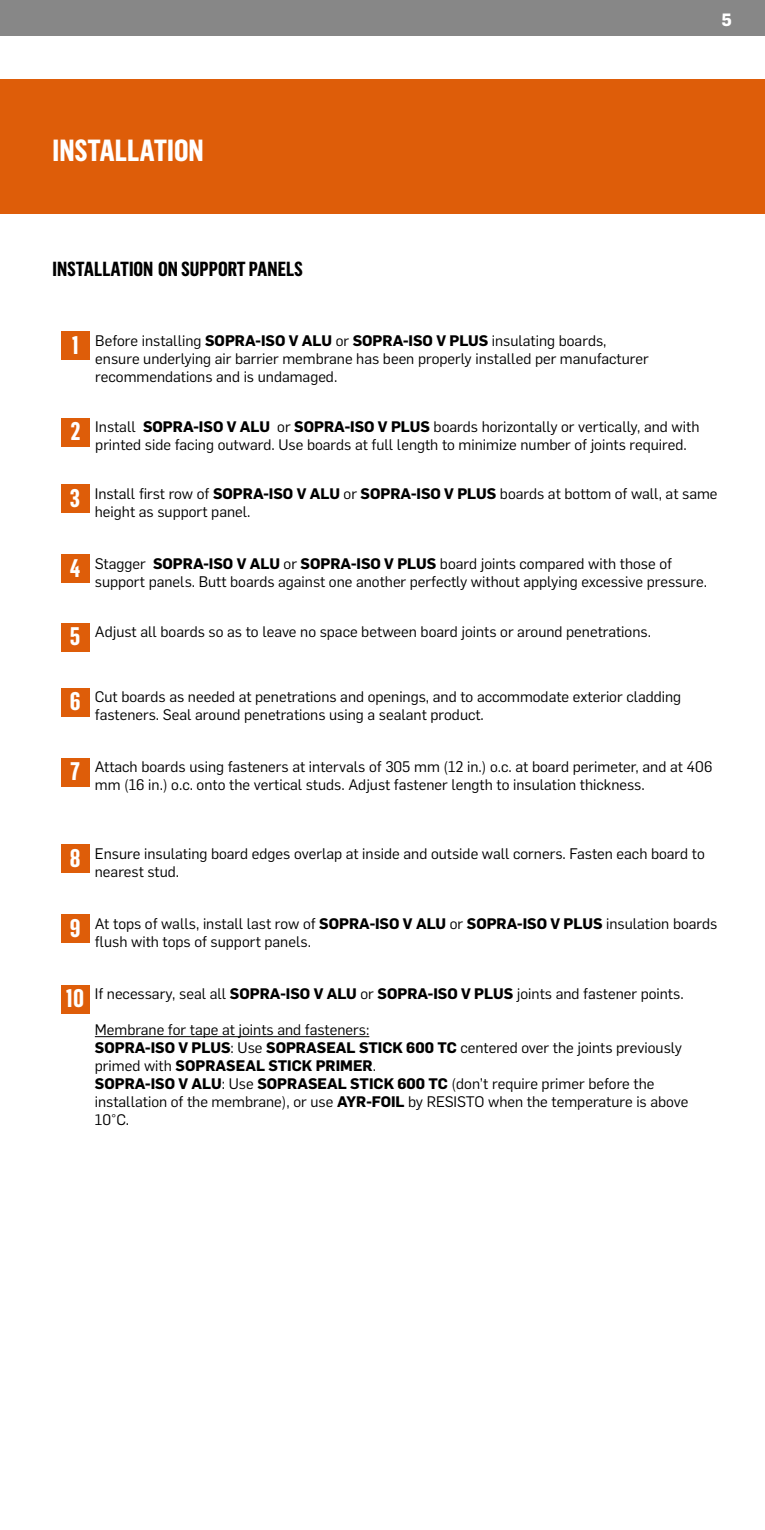
<style>
.page{position:relative;width:765px;height:1530px;background:#fff}
.page>*{position:absolute;margin:0;border:0;box-sizing:border-box;transform-origin:0 0}
.t1{font:700 30px "Flama Condensed";color:#fff}
.t2{font:700 20px "Flama Condensed";color:#000}
.t3{font:700 17.5px "Flama";color:#fff}
.t4{font:15px/18px "Flama";color:#000}
.s1{font-family:"Flama Condensed";font-weight:700;font-size:25px;color:#fff}
.s2{font-weight:700}
</style>
<div class="page">
<div style="left:0;top:0;width:765px;height:36px;background:#878787"></div>
<div style="left:0;top:79px;width:765px;height:135px;background:#de5d09"></div>
<div style="left:62px;top:332px;width:28px;height:28px;background:#de5d09"></div>
<div style="left:62px;top:418px;width:28px;height:28px;background:#de5d09"></div>
<div style="left:61px;top:485px;width:29px;height:28px;background:#de5d09"></div>
<div style="left:61px;top:555px;width:29px;height:28px;background:#de5d09"></div>
<div style="left:61px;top:623px;width:29px;height:29px;background:#de5d09"></div>
<div style="left:61px;top:688px;width:29px;height:28px;background:#de5d09"></div>
<div style="left:61px;top:758px;width:29px;height:29px;background:#de5d09"></div>
<div style="left:61px;top:845px;width:29px;height:28px;background:#de5d09"></div>
<div style="left:61px;top:915px;width:29px;height:28px;background:#de5d09"></div>
<div style="left:61px;top:985px;width:29px;height:28px;background:#de5d09"></div>
<hr style="left:95px;top:1036px;width:274px;height:1px;background:#000">
<h1 class="t1" style="left:53px;top:131px;width:153px">INSTALLATION</h1>
<h2 class="t2" style="left:53px;top:257px;width:252px">INSTALLATION ON SUPPORT PANELS</h2>
<p class="t3" style="left:721px;top:7px;width:12px">5</p>
<p class="t4" style="left:95px;top:331px;width:555px;text-indent:-23px"><span class="s1">1</span> Before installing <span class="s2">SOPRA-ISO V ALU</span> or <span class="s2">SOPRA-ISO V PLUS</span> insulating boards, ensure underlying air barrier membrane has been properly installed per manufacturer recommendations and is undamaged.</p>
<p class="t4" style="left:95px;top:417px;width:606px;text-indent:-25px"><span class="s1">2</span> Install <span class="s2">SOPRA-ISO V ALU</span> or <span class="s2">SOPRA-ISO V PLUS</span> boards horizontally or vertically, and with printed side facing outward. Use boards at full length to minimize number of joints required.</p>
<p class="t4" style="left:95px;top:484px;width:624px;text-indent:-25px"><span class="s1">3</span> Install first row of <span class="s2">SOPRA-ISO V ALU</span> or <span class="s2">SOPRA-ISO V PLUS</span> boards at bottom of wall, at same height as support panel.</p>
<p class="t4" style="left:95px;top:554px;width:614px;text-indent:-25px"><span class="s1">4</span> Stagger <span class="s2">SOPRA-ISO V ALU</span> or <span class="s2">SOPRA-ISO V PLUS</span> board joints compared with those of support panels. Butt boards against one another perfectly without applying excessive pressure.</p>
<p class="t4" style="left:70px;top:622px;width:583px"><span class="s1">5</span> Adjust all boards so as to leave no space between board joints or around penetrations.</p>
<p class="t4" style="left:95px;top:687px;width:588px;text-indent:-25px"><span class="s1">6</span> Cut boards as needed at penetrations and openings, and to accommodate exterior cladding fasteners. Seal around penetrations using a sealant product.</p>
<p class="t4" style="left:95px;top:757px;width:619px;text-indent:-25px"><span class="s1">7</span> Attach boards using fasteners at intervals of 305 mm (12 in.) o.c. at board perimeter, and at 406 mm (16 in.) o.c. onto the vertical studs. Adjust fastener length to insulation thickness.</p>
<p class="t4" style="left:95px;top:844px;width:611px;text-indent:-25px"><span class="s1">8</span> Ensure insulating board edges overlap at inside and outside wall corners. Fasten each board to nearest stud.</p>
<p class="t4" style="left:95px;top:914px;width:624px;text-indent:-25px"><span class="s1">9</span> At tops of walls, install last row of <span class="s2">SOPRA-ISO V ALU</span> or <span class="s2">SOPRA-ISO V PLUS</span> insulation boards flush with tops of support panels.</p>
<p class="t4" style="left:66px;top:984px;width:619px"><span class="s1">10</span> If necessary, seal all <span class="s2">SOPRA-ISO V ALU</span> or <span class="s2">SOPRA-ISO V PLUS</span> joints and fastener points.</p>
<p class="t4" style="left:95px;top:1020px;width:595px">Membrane for tape at joints and fasteners:<br><span class="s2">SOPRA-ISO V PLUS</span>: Use <span class="s2">SOPRASEAL STICK 600 TC</span> centered over the joints previously primed with <span class="s2">SOPRASEAL STICK PRIMER</span>.<br><span class="s2">SOPRA-ISO V ALU</span>: Use <span class="s2">SOPRASEAL STICK 600 TC</span> (don’t require primer before the installation of the membrane), or use <span class="s2">AYR-FOIL</span> by RESISTO when the temperature is above 10°C.</p>
</div>
